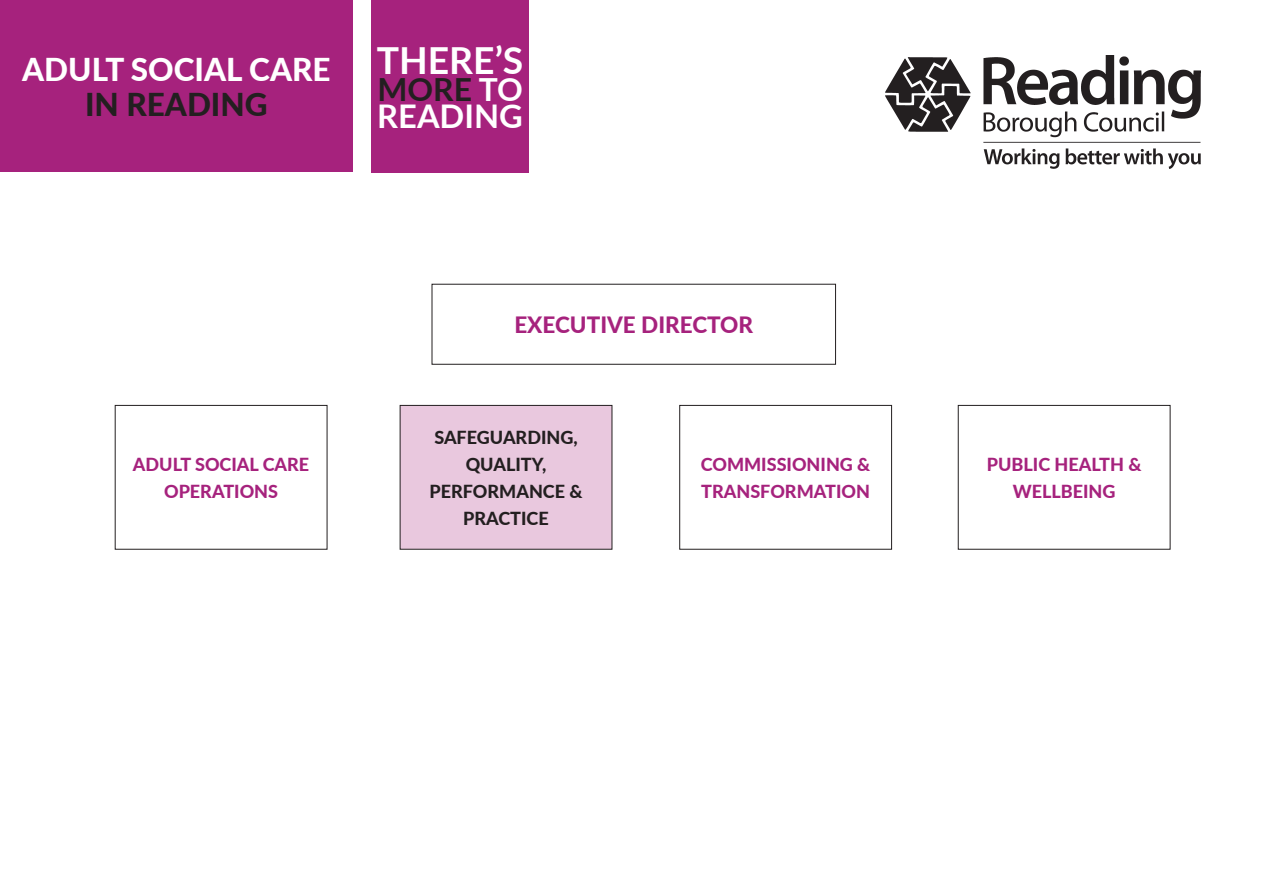
<style>
.page{position:relative;width:1263px;height:893px;background:#fff}
.page>*{position:absolute;margin:0;border:0;box-sizing:border-box;transform-origin:0 0}
.t1{font:700 37.2px "Lato";color:#fff}
.t2{font:700 32.55px "Lato";color:#fff}
.t3{font:700 31.8px "Lato";color:#231f20}
.t4{font:800 31.5px "Lato";color:#fff}
.t5{font:800 31.5px "Lato";color:#231f20}
.t6{font:800 22.5px "Lato";color:#a6227d}
.t7{font:800 18px/27px "Lato";color:#a6227d;text-align:center}
.t8{font:800 18px/27px "Lato";color:#231f20;text-align:center}
.s1{color:#fff}
</style>
<div class="page">
<img style="left:886px;top:56px;width:314px;height:113px">
<div style="left:371px;top:0;width:158px;height:172px;background:#a6227d"></div>
<div style="left:0;top:0;width:352px;height:171px;background:#a6227d"></div>
<div style="left:0;top:0;width:353px;height:172px;border:1px solid #a6227d"></div>
<div style="left:432px;top:284px;width:404px;height:81px;border:1px solid #231f20"></div>
<div style="left:115px;top:405px;width:212px;height:145px;border:1px solid #231f20"></div>
<div style="left:400px;top:405px;width:212px;height:144px;background:#e9c8de"></div>
<div style="left:400px;top:405px;width:212px;height:145px;border:1px solid #231f20"></div>
<div style="left:958px;top:405px;width:212px;height:145px;border:1px solid #231f20"></div>
<div style="left:679px;top:405px;width:213px;height:145px;border:1px solid #231f20"></div>
<h3 class="t4" style="left:22px;top:46px;width:310px">ADULT SOCIAL CARE</h3>
<h3 class="t5" style="left:85px;top:81px;width:184px">IN READING</h3>
<h1 class="t1" style="left:377px;top:33px;width:148px">THERE’S</h1>
<h3 class="t3" style="left:377px;top:66px;width:147px">MORE <span class="s1">TO</span></h3>
<h2 class="t2" style="left:377px;top:93px;width:147px">READING</h2>
<p class="t7" style="left:133px;top:450px;width:178px">ADULT SOCIAL CARE<br>OPERATIONS</p>
<p class="t6" style="left:514px;top:308px;width:240px">EXECUTIVE DIRECTOR</p>
<p class="t8" style="left:430px;top:423px;width:154px">SAFEGUARDING,<br>QUALITY,<br>PERFORMANCE &amp;<br>PRACTICE</p>
<p class="t7" style="left:701px;top:450px;width:171px;text-align:left">COMMISSIONING &amp;<br>TRANSFORMATION</p>
<p class="t7" style="left:987px;top:450px;width:156px">PUBLIC HEALTH &amp;<br>WELLBEING</p>
</div>
